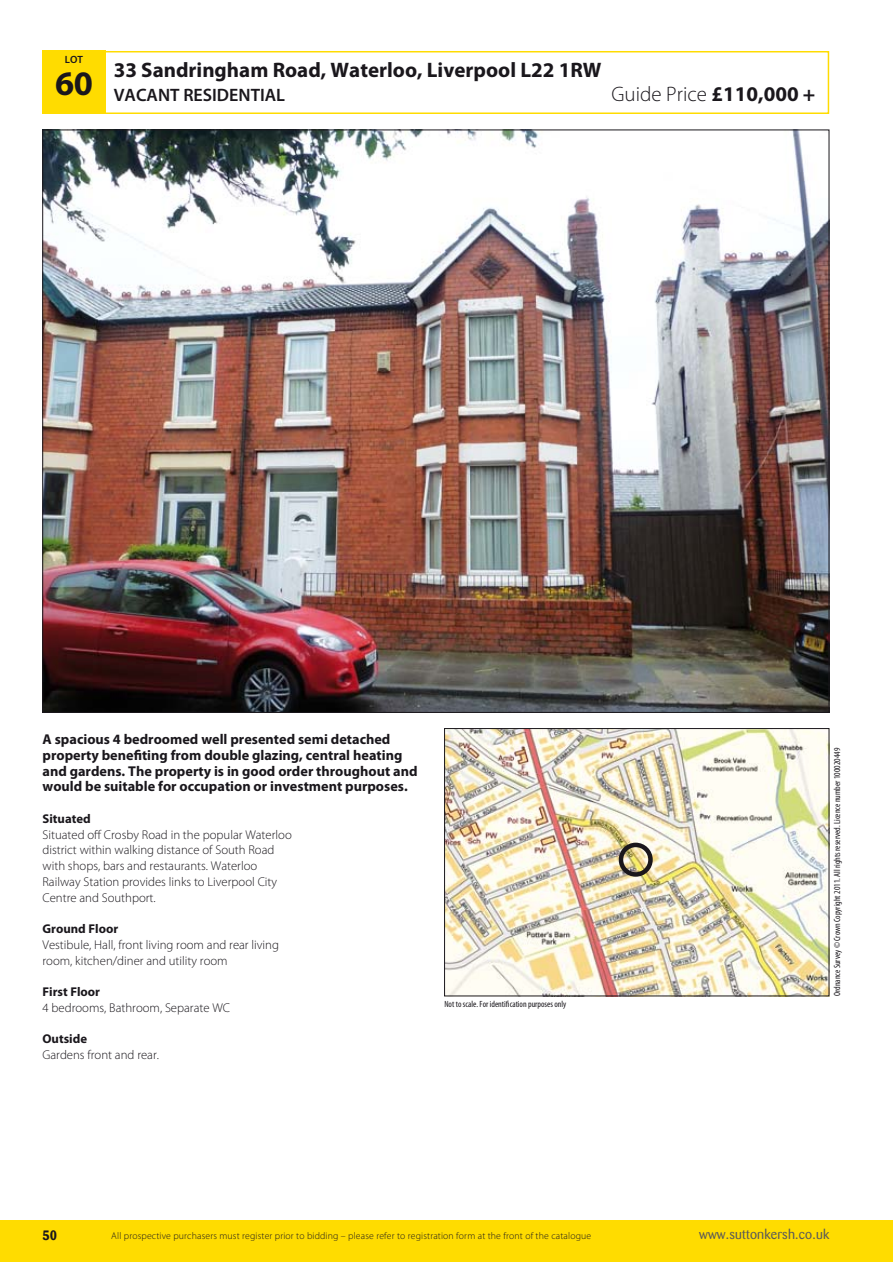
<style>
.page{position:relative;width:893px;height:1263px;background:#fff}
.page>*{position:absolute;margin:0;border:0;box-sizing:border-box;transform-origin:0 0}
.t1{font:700 34.5px "Myriad Pro";color:#1a171c}
.t2{font:700 21px "Myriad Pro";color:#1a171c}
.t3{font:300 21px "Myriad Pro";color:#1a171c}
.t4{font:600 18px "Myriad Pro";color:#1a171c}
.t5{font:700 14.25px/15.8px "Myriad Pro";color:#1a171c}
.t6{font:13.5px "Barmeno BQ";letter-spacing:.015em;color:#58585a}
.t7{font:700 13.5px "Barmeno BQ";color:#1a171c}
.t8{font:300 12.75px/15.8px "Myriad Pro";color:#1a171c}
.t9{font:700 12.75px "Myriad Pro";color:#1a171c}
.t10{font:600 10.5px "Myriad Pro";color:#1a171c}
.t11{font:300 9.75px "Myriad Pro";letter-spacing:.015em;color:#1a171c}
.t12{font:condensed 9px "Myriad Pro";color:#1a171c}
.s1{font-weight:700}
</style>
<div class="page">
<div style="left:1px;top:1220px;width:892px;height:42px;background:#ffdc00"></div>
<svg style="left:42px;top:50px;width:788px;height:64px"></svg>
<img style="left:45px;top:132px;width:782px;height:579px">
<div style="left:43px;top:51px;width:63px;height:63px;background:#ffdc00"></div>
<img style="left:446px;top:730px;width:381px;height:264px">
<div style="left:444px;top:728px;width:385px;height:268px;border:1px solid #1a171c"></div>
<div style="left:619px;top:843px;width:34px;height:34px;border:4px solid #1a171c;border-radius:50%"></div>
<p class="t10" style="left:65px;top:56px;width:20px">LOT</p>
<h1 class="t1" style="left:55px;top:71px;width:39px">60</h1>
<h2 class="t2" style="left:114px;top:62px;width:489px">33 Sandringham Road, Waterloo, Liverpool L22 1RW</h2>
<h3 class="t4" style="left:114px;top:88px;width:173px">VACANT RESIDENTIAL</h3>
<h2 class="t3" style="left:611px;top:86px;width:205px">Guide Price <span class="s1">£110,000 +</span></h2>
<p class="t5" style="left:43px;top:733px;width:377px">A spacious 4 bedroomed well presented semi detached property benefiting from double glazing, central heating and gardens. The property is in good order throughout and would be suitable for occupation or investment purposes.</p>
<p class="t9" style="left:43px;top:814px;width:50px">Situated</p>
<p class="t8" style="left:43px;top:827px;width:251px">Situated off Crosby Road in the popular Waterloo district within walking distance of South Road with shops, bars and restaurants. Waterloo Railway Station provides links to Liverpool City Centre and Southport.</p>
<p class="t9" style="left:43px;top:924px;width:77px">Ground Floor</p>
<p class="t8" style="left:43px;top:938px;width:238px">Vestibule, Hall, front living room and rear living room, kitchen/diner and utility room</p>
<p class="t9" style="left:43px;top:987px;width:59px">First Floor</p>
<p class="t8" style="left:43px;top:1001px;width:189px">4 bedrooms, Bathroom, Separate WC</p>
<p class="t9" style="left:43px;top:1034px;width:46px">Outside</p>
<p class="t8" style="left:43px;top:1048px;width:118px">Gardens front and rear.</p>
<p class="t12" style="left:444px;top:1001px;width:124px">Not to scale. For identification purposes only</p>
<p class="t12" style="left:834px;top:996px;width:250px;rotate:-90deg">Ordnance Survey © Crown Copyright 2011. All rights reserved. Licence number 100020449</p>
<p class="t7" style="left:43px;top:1227px;width:16px">50</p>
<p class="t11" style="left:111px;top:1232px;width:481px">All prospective purchasers must register prior to bidding – please refer to registration form at the front of the catalogue</p>
<p class="t6" style="left:699px;top:1227px;width:132px">www.suttonkersh.co.uk</p>
</div>
